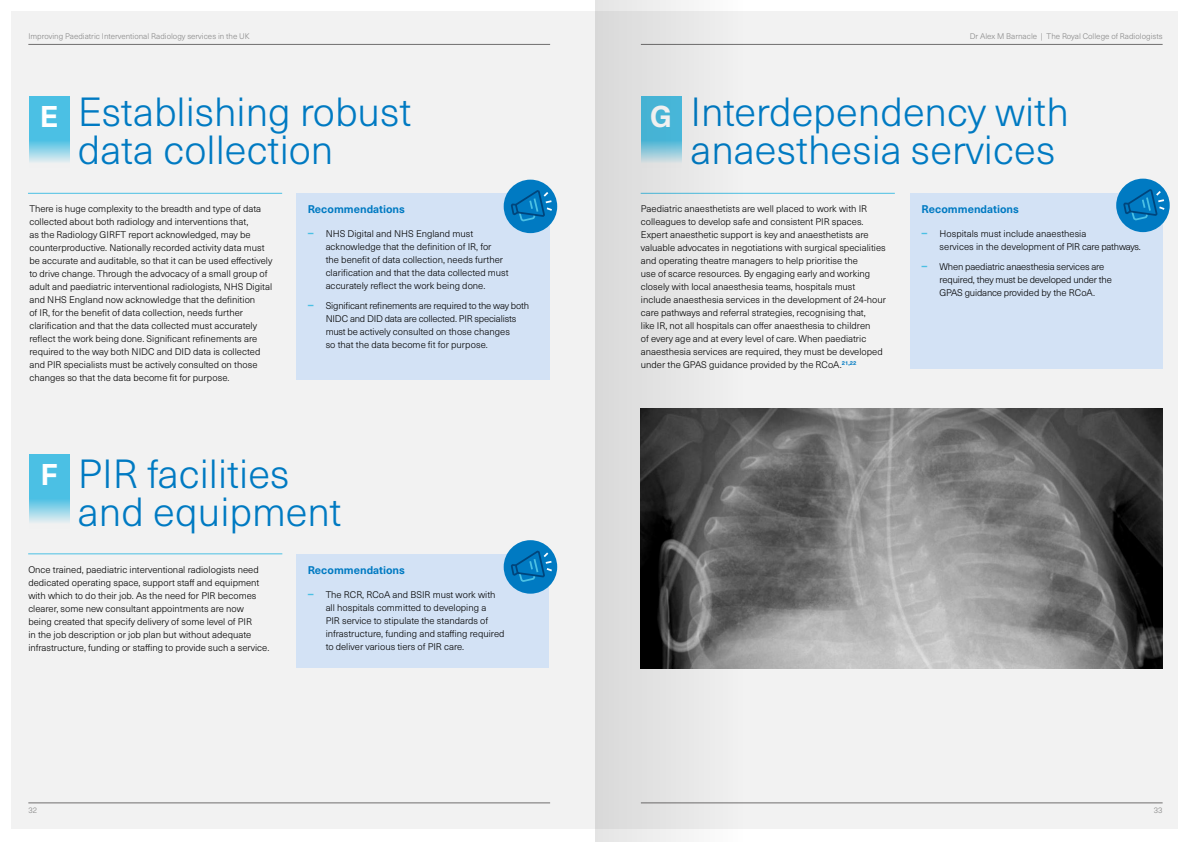
<style>
.page{position:relative;width:1191px;height:842px;background:#fff}
.page>*{position:absolute;margin:0;border:0;box-sizing:border-box;transform-origin:0 0}
.t1{font:300 40px/38px "Neue Haas Unica Pro";color:#007ac2}
.t2{font:700 29.5px "Neue Haas Unica Pro";color:#fff}
.t3{font:700 11px "Neue Haas Unica Pro";color:#007ac2}
.t4{font:300 9.5px/13px "Neue Haas Unica Pro";color:#000}
.t5{font:300 9.5px/13px "Neue Haas Unica Pro";letter-spacing:-.02em;color:#000}
.t6{font:300 8px "Neue Haas Unica Pro";color:#878787}
.s1{font-weight:700;font-size:12px;color:#4bc0e4}
</style>
<div class="page">
<div style="left:11px;top:11px;width:1167px;height:818px;background:#f2f2f2"></div>
<div style="left:296px;top:193px;width:254px;height:187px;background:#d3e2f5"></div>
<div style="left:910px;top:193px;width:252px;height:176px;background:#d3e2f5"></div>
<div style="left:296px;top:554px;width:253px;height:114px;background:#d3e2f5"></div>
<img style="left:767px;top:408px;width:395px;height:260px">
<div style="left:29px;top:96px;width:41px;height:41px;background:#4bc0e4"></div>
<div style="left:29px;top:454px;width:41px;height:41px;background:#4bc0e4"></div>
<svg style="left:29px;top:137px;width:41px;height:25px"></svg>
<svg style="left:29px;top:495px;width:41px;height:28px"></svg>
<hr style="left:28px;top:193px;width:254px;height:1px;background:#4bc0e4">
<hr style="left:640px;top:193px;width:255px;height:1px;background:#4bc0e4">
<hr style="left:28px;top:553px;width:254px;height:1px;background:#4bc0e4">
<div style="left:504px;top:180px;width:53px;height:53px;background:#007ac2;border-radius:50%"></div>
<svg style="left:509px;top:188px;width:45px;height:34px"></svg>
<div style="left:504px;top:540px;width:53px;height:54px;background:#007ac2;border-radius:50%"></div>
<svg style="left:509px;top:549px;width:45px;height:34px"></svg>
<div style="left:1116px;top:179px;width:53px;height:53px;background:#007ac2;border-radius:50%"></div>
<svg style="left:1122px;top:187px;width:44px;height:34px"></svg>
<hr style="left:28px;top:44px;width:522px;height:1px;background:#706f6f">
<hr style="left:28px;top:803px;width:522px;height:1px;background:#706f6f">
<hr style="left:641px;top:44px;width:521px;height:1px;background:#706f6f">
<hr style="left:641px;top:803px;width:521px;height:1px;background:#706f6f">
<svg style="left:595px;top:0;width:172px;height:842px"></svg>
<p class="t6" style="left:28px;top:31px;width:223px">Improving Paediatric Interventional Radiology services in the UK</p>
<p class="t6" style="left:969px;top:31px;width:194px">Dr Alex M Barnacle | The Royal College of Radiologists</p>
<h2 class="t2" style="left:40px;top:99px;width:20px">E</h2>
<h1 class="t1" style="left:78px;top:94px;width:335px">Establishing robust data collection</h1>
<h1 class="t1" style="left:690px;top:94px;width:380px">Interdependency with anaesthesia services</h1>
<h2 class="t2" style="left:650px;top:99px;width:23px">G</h2>
<p class="t4" style="left:29px;top:202px;width:244px">There is huge complexity to the breadth and type of data collected about both radiology and interventions that,<br>as the Radiology GIRFT report acknowledged, may be counterproductive. Nationally recorded activity data must be accurate and auditable, so that it can be used effectively to drive change. Through the advocacy of a small group of adult and paediatric interventional radiologists, NHS Digital and NHS England now acknowledge that the definition<br>of IR, for the benefit of data collection, needs further clarification and that the data collected must accurately reflect the work being done. Significant refinements are required to the way both NIDC and DID data is collected and PIR specialists must be actively consulted on those changes so that the data become fit for purpose.</p>
<p class="t4" style="left:641px;top:202px;width:247px">Paediatric anaesthetists are well placed to work with IR colleagues to develop safe and consistent PIR spaces.<br>Expert anaesthetic support is key and anaesthetists are valuable advocates in negotiations with surgical specialities and operating theatre managers to help prioritise the<br>use of scarce resources. By engaging early and working closely with local anaesthesia teams, hospitals must include anaesthesia services in the development of 24-hour care pathways and referral strategies, recognising that,<br>like IR, not all hospitals can offer anaesthesia to children<br>of every age and at every level of care. When paediatric anaesthesia services are required, they must be developed under the GPAS guidance provided by the RCoA.<sup>21,22</sup></p>
<p class="t3" style="left:308px;top:202px;width:99px">Recommendations</p>
<p class="t4" style="left:326px;top:228px;width:184px;text-indent:-18px"><span class="s1">–</span> NHS Digital and NHS England must acknowledge that the definition of IR, for<br>the benefit of data collection, needs further clarification and that the data collected must accurately reflect the work being done.</p>
<p class="t5" style="left:326px;top:299px;width:205px;text-indent:-18px"><span class="s1">–</span> Significant refinements are required to the way both NIDC and DID data are collected. PIR specialists must be actively consulted on those changes<br>so that the data become fit for purpose.</p>
<h2 class="t2" style="left:40px;top:456px;width:19px">F</h2>
<h1 class="t1" style="left:78px;top:456px;width:265px">PIR facilities and equipment</h1>
<p class="t4" style="left:28px;top:563px;width:242px">Once trained, paediatric interventional radiologists need dedicated operating space, support staff and equipment with which to do their job. As the need for PIR becomes clearer, some new consultant appointments are now being created that specify delivery of some level of PIR<br>in the job description or job plan but without adequate infrastructure, funding or staffing to provide such a service.</p>
<p class="t3" style="left:308px;top:563px;width:99px">Recommendations</p>
<p class="t4" style="left:326px;top:589px;width:180px;text-indent:-18px"><span class="s1">–</span> The RCR, RCoA and BSIR must work with all hospitals committed to developing a<br>PIR service to stipulate the standards of infrastructure, funding and staffing required to deliver various tiers of PIR care.</p>
<p class="t3" style="left:921px;top:202px;width:99px">Recommendations</p>
<p class="t4" style="left:939px;top:227px;width:203px;text-indent:-18px"><span class="s1">–</span> Hospitals must include anaesthesia<br>services in the development of PIR care pathways.</p>
<p class="t5" style="left:939px;top:260px;width:174px;text-indent:-18px"><span class="s1">–</span> When paediatric anaesthesia services are required, they must be developed under the<br>GPAS guidance provided by the RCoA.</p>
<p class="t6" style="left:28px;top:805px;width:10px">32</p>
<p class="t6" style="left:1153px;top:805px;width:10px">33</p>
</div>
